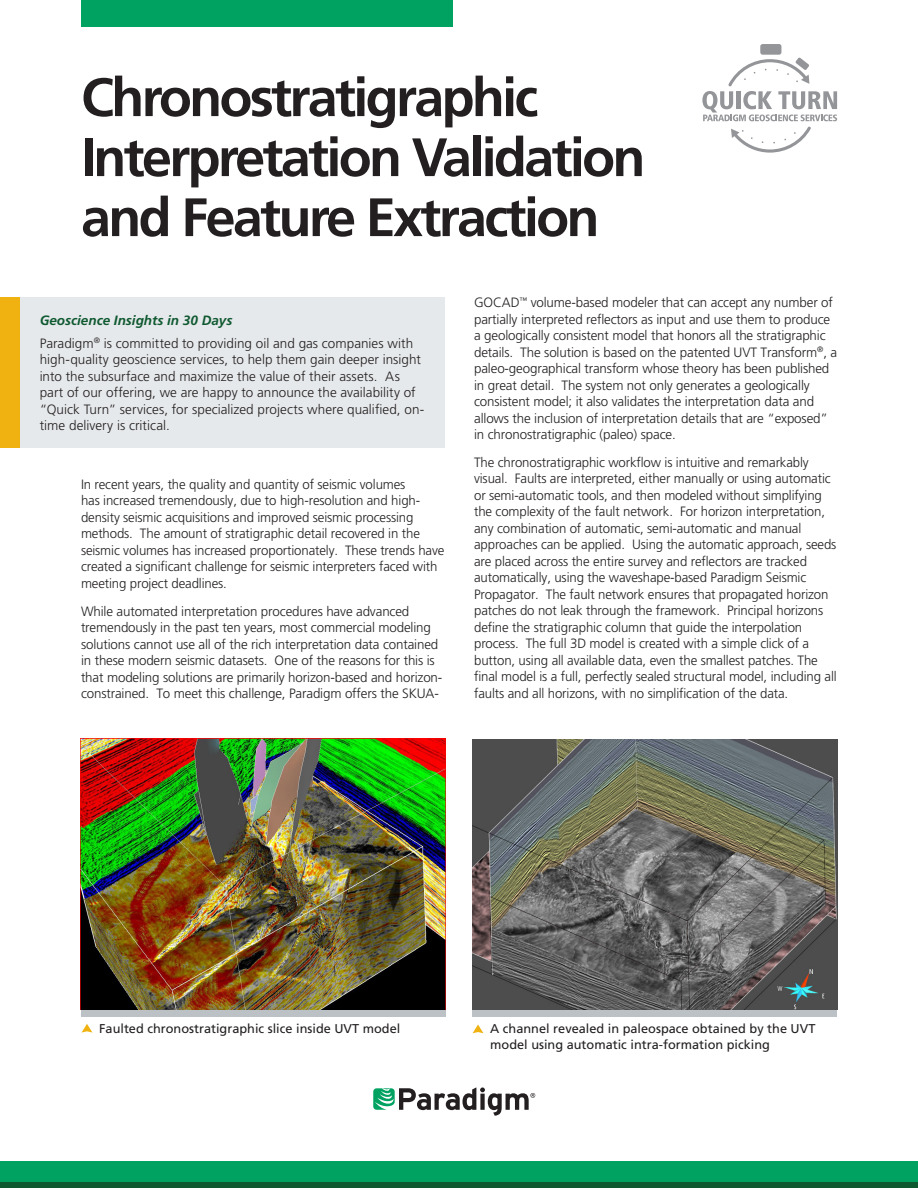
<style>
.page{position:relative;width:918px;height:1188px;background:#fff}
.page>*{position:absolute;margin:0;border:0;box-sizing:border-box;transform-origin:0 0}
.t1{font:700 54px/60px "Frutiger LT Std";letter-spacing:-.05em;color:#231f20}
.t2{font:300 13.5px/16.5px "Frutiger LT Std";letter-spacing:-.01em;color:#231f20}
.t3{font:italic 700 13.5px "Frutiger LT Std";color:#0f5931}
.t4{font:12.75px/15.3px "Frutiger LT Std";color:#231f20}
</style>
<div class="page">
<svg style="left:0;top:1181px;width:918px;height:7px;background:#0c6337"></svg>
<div style="left:0;top:1161px;width:918px;height:20px;background:#00a261"></div>
<div style="left:81px;top:0;width:371px;height:27px;background:#00a261"></div>
<svg style="left:373px;top:1087px;width:162px;height:29px"></svg>
<div style="left:81px;top:1010px;width:365px;height:7px;background:#bcc1c6"></div>
<div style="left:472px;top:1010px;width:365px;height:7px;background:#bcc1c6"></div>
<img style="left:81px;top:739px;width:365px;height:271px">
<img style="left:472px;top:740px;width:365px;height:270px">
<svg style="left:82px;top:1024px;width:10px;height:9px"></svg>
<div style="left:760px;top:44px;width:21px;height:11px;background:#939598;border-radius:2px"></div>
<svg style="left:702px;top:57px;width:135px;height:96px"></svg>
<div style="left:19px;top:297px;width:426px;height:151px;background:#e6e9eb"></div>
<div style="left:0;top:297px;width:19px;height:151px;background:#efb211"></div>
<svg style="left:473px;top:1025px;width:10px;height:8px"></svg>
<h1 class="t1" style="left:81px;top:68px;width:566px">Chronostratigraphic<br>Interpretation Validation and Feature Extraction</h1>
<h4 class="t3" style="left:40px;top:312px;width:194px">Geoscience Insights in 30 Days</h4>
<p class="t2" style="left:40px;top:335px;width:386px">Paradigm<sup>®</sup> is committed to providing oil and gas companies with high-quality geoscience services, to help them gain deeper insight into the subsurface and maximize the value of their assets. As part of our offering, we are happy to announce the availability of “Quick Turn” services, for specialized projects where qualified, on&shy;time delivery is critical.</p>
<h4 class="t2" style="left:81px;top:476px;width:365px">In recent years, the quality and quantity of seismic volumes<br>has increased tremendously, due to high-resolution and high&shy;density seismic acquisitions and improved seismic processing methods. The amount of stratigraphic detail recovered in the seismic volumes has increased proportionately. These trends have created a significant challenge for seismic interpreters faced with meeting project deadlines.</h4>
<h4 class="t2" style="left:81px;top:603px;width:363px">While automated interpretation procedures have advanced tremendously in the past ten years, most commercial modeling solutions cannot use all of the rich interpretation data contained in these modern seismic datasets. One of the reasons for this is that modeling solutions are primarily horizon-based and horizon&shy;constrained. To meet this challenge, Paradigm offers the SKUA-</h4>
<h4 class="t2" style="left:474px;top:295px;width:365px">GOCAD<sup>™</sup> volume-based modeler that can accept any number of partially interpreted reflectors as input and use them to produce a geologically consistent model that honors all the stratigraphic details. The solution is based on the patented UVT Transform<sup>®</sup>, a paleo-geographical transform whose theory has been published in great detail. The system not only generates a geologically consistent model; it also validates the interpretation data and allows the inclusion of interpretation details that are “exposed” in chronostratigraphic (paleo) space.</h4>
<h4 class="t2" style="left:474px;top:454px;width:364px">The chronostratigraphic workflow is intuitive and remarkably visual. Faults are interpreted, either manually or using automatic or semi-automatic tools, and then modeled without simplifying the complexity of the fault network. For horizon interpretation, any combination of automatic, semi-automatic and manual approaches can be applied. Using the automatic approach, seeds are placed across the entire survey and reflectors are tracked automatically, using the waveshape-based Paradigm Seismic Propagator. The fault network ensures that propagated horizon patches do not leak through the framework. Principal horizons define the stratigraphic column that guide the interpolation process. The full 3D model is created with a simple click of a button, using all available data, even the smallest patches. The final model is a full, perfectly sealed structural model, including all faults and all horizons, with no simplification of the data.</h4>
<p class="t4" style="left:99px;top:1021px;width:303px">Faulted chronostratigraphic slice inside UVT model</p>
<p class="t4" style="left:490px;top:1021px;width:327px">A channel revealed in paleospace obtained by the UVT model using automatic intra-formation picking</p>
</div>
